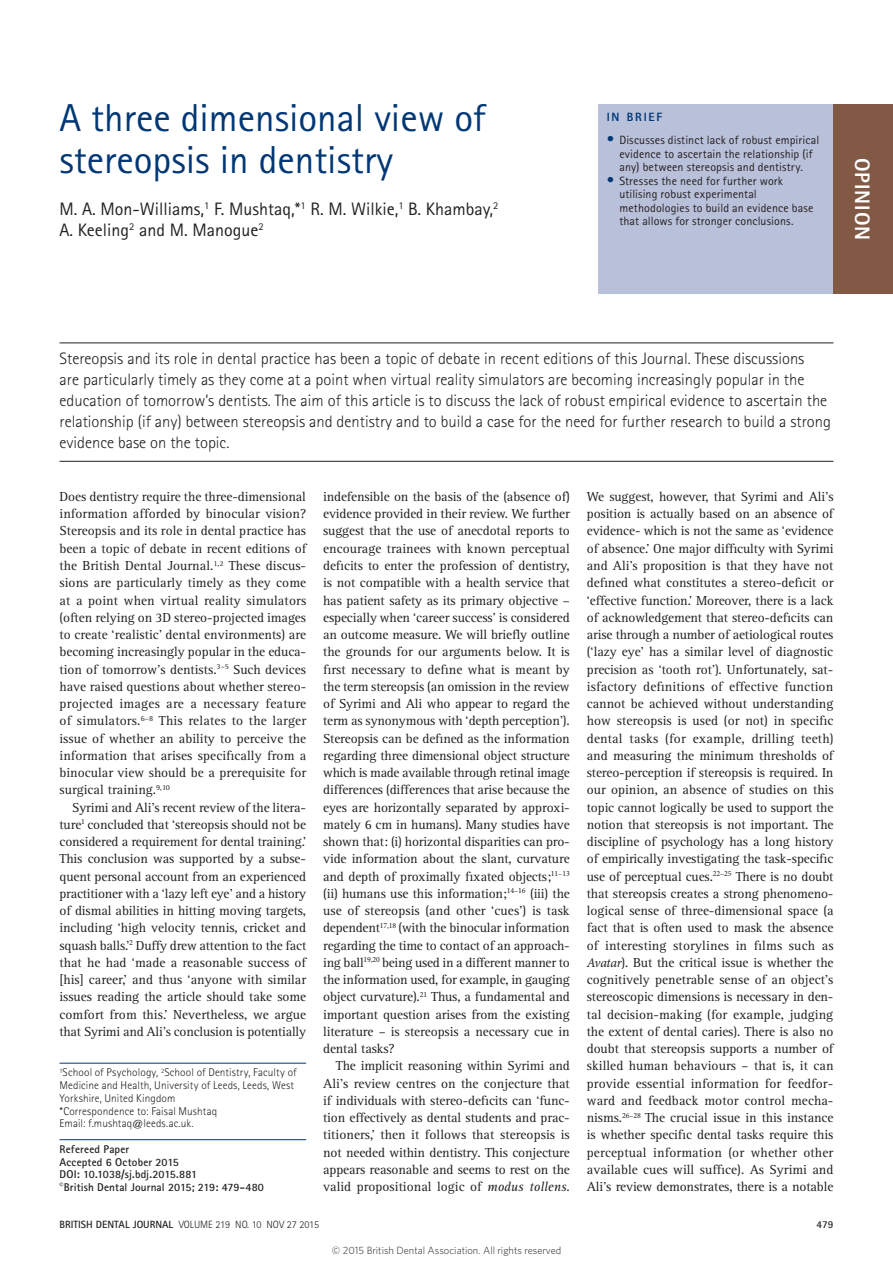
<style>
.page{position:relative;width:893px;height:1263px;background:#fff}
.page>*{position:absolute;margin:0;border:0;box-sizing:border-box;transform-origin:0 0}
.head{font:39px "Rotis Sans Serif Std";color:#013775}
.page_header_-_side{font:800 21px "Rotis Sans Serif Std";letter-spacing:.045em;color:#fff}
.author{font:18px/21px "Rotis Sans Serif Std";color:#231f20}
.abstract{font:300 16.5px/21px "Rotis Sans Serif Std";color:#231f20}
.body{font:13.5px/17.2px "Rotis Serif Std";letter-spacing:-.01em;color:#231f20;text-align:justify}
.body_fullout{font:13.5px/17.2px "Rotis Serif Std";color:#231f20;text-align:justify}
.in_brief{font:12px/13.5px "Rotis Sans Serif Std";letter-spacing:.01em;color:#231f20;text-align:center}
.t1{font:800 12px "Rotis Sans Serif Std";letter-spacing:.15em;color:#013775}
.author_biog{font:300 11.25px/12.8px "Rotis Sans Serif Std";letter-spacing:.01em;color:#231f20}
.article_details{font:700 11.25px/12.8px "Rotis Sans Serif Std";letter-spacing:.01em;color:#231f20}
.t2{font:300 10.5px "Whitney";color:#231f20}
.page_footer{font:300 10.5px "Rotis Sans Serif Std";color:#231f20}
.page_footer-2{font:700 10.5px "Rotis Sans Serif Std";color:#231f20}
.s1{font-size:15px;color:#013775}
.s2{font-family:"Minion Pro";font-style:italic}
.s3{font-style:italic}
.s4{font-weight:700}
</style>
<div class="page">
<div style="left:598px;top:104px;width:295px;height:190px;background:#b9c0d9"></div>
<div style="left:833px;top:104px;width:60px;height:190px;background:#825945"></div>
<hr style="left:60px;top:343px;width:773px;height:1px;background:#231f20">
<hr style="left:60px;top:461px;width:773px;height:1px;background:#231f20">
<hr style="left:60px;top:1063px;width:246px;height:1px;background:#013775">
<hr style="left:60px;top:1139px;width:246px;height:1px;background:#013775">
<p class="head" style="left:60px;top:95px;width:427px">A three dimensional view of</p>
<p class="t1" style="left:607px;top:109px;width:57px">IN BRIEF</p>
<p class="head" style="left:60px;top:137px;width:335px">stereopsis in dentistry</p>
<p class="author" style="left:60px;top:199px;width:440px">M. A. Mon-Williams,<sup>1</sup> F. Mushtaq,*<sup>1</sup> R. M. Wilkie,<sup>1</sup> B. Khambay,<sup>2<br></sup>A. Keeling<sup>2</sup> and M. Manogue<sup>2</sup></p>
<p class="in_brief" style="left:607px;top:133px;width:214px"><span class="s1">•</span> Discusses distinct lack of robust empirical evidence to ascertain the relationship (if any) between stereopsis and dentistry.</p>
<p class="in_brief" style="left:619px;top:174px;width:196px;text-align:left;text-indent:-13px"><span class="s1">•</span> Stresses the need for further work utilising robust experimental methodologies to build an evidence base that allows for stronger conclusions.</p>
<p class="page_header_-_side" style="left:876px;top:158px;width:84px;rotate:90deg">OPINION</p>
<p class="abstract" style="left:60px;top:348px;width:773px">Stereopsis and its role in dental practice has been a topic of debate in recent editions of this Journal. These discussions<br>are particularly timely as they come at a point when virtual reality simulators are becoming increasingly popular in the education of tomorrow’s dentists. The aim of this article is to discuss the lack of robust empirical evidence to ascertain the relationship (if any) between stereopsis and dentistry and to build a case for the need for further research to build a strong evidence base on the topic.</p>
<p class="body" style="left:587px;top:488px;width:248px">We suggest, however, that Syrimi and Ali’s position is actually based on an absence of evidence- which is not the same as ‘evidence of absence.’ One major difficulty with Syrimi and Ali’s proposition is that they have not defined what constitutes a stereo-deficit or ‘effective function.’ Moreover, there is a lack of acknowledgement that stereo-deficits can arise through a number of aetiological routes (‘lazy eye’ has a similar level of diagnostic precision as ‘tooth rot’). Unfortunately, sat&shy;isfactory definitions of effective function cannot be achieved without understanding how stereopsis is used (or not) in specific dental tasks (for example, drilling teeth) and measuring the minimum thresholds of stereo-perception if stereopsis is required. In our opinion, an absence of studies on this topic cannot logically be used to support the notion that stereopsis is not important. The discipline of psychology has a long history of empirically investigating the task-specific use of perceptual cues.<sup>22–25</sup> There is no doubt that stereopsis creates a strong phenomeno&shy;logical sense of three-dimensional space (a fact that is often used to mask the absence of interesting storylines in films such as <span class="s2">Avatar</span>). But the critical issue is whether the cognitively penetrable sense of an object’s stereoscopic dimensions is necessary in den&shy;tal decision-making (for example, judging the extent of dental caries). There is also no doubt that stereopsis supports a number of skilled human behaviours – that is, it can provide essential information for feedfor&shy;ward and feedback motor control mecha&shy;nisms.<sup>26–28</sup> The crucial issue in this instance is whether specific dental tasks require this perceptual information (or whether other available cues will suffice). As Syrimi and Ali’s review demonstrates, there is a notable</p>
<p class="body" style="left:323px;top:488px;width:248px">indefensible on the basis of the (absence of) evidence provided in their review. We further suggest that the use of anecdotal reports to encourage trainees with known perceptual deficits to enter the profession of dentistry, is not compatible with a health service that has patient safety as its primary objective – especially when ‘career success’ is considered an outcome measure. We will briefly outline the grounds for our arguments below. It is first necessary to define what is meant by the term stereopsis (an omission in the review of Syrimi and Ali who appear to regard the term as synonymous with ‘depth perception’).<br>Stereopsis can be defined as the information regarding three dimensional object structure which is made available through retinal image differences (differences that arise because the eyes are horizontally separated by approxi&shy;mately 6 cm in humans). Many studies have shown that: (i) horizontal disparities can pro&shy;vide information about the slant, curvature and depth of proximally fixated objects;<sup>11–13 </sup>(ii) humans use this information;<sup>14–16</sup> (iii) the use of stereopsis (and other ‘cues’) is task dependent<sup>17,18</sup> (with the binocular information regarding the time to contact of an approach&shy;ing ball<sup>19,20</sup> being used in a different manner to the information used, for example, in gauging object curvature).<sup>21</sup> Thus, a fundamental and important question arises from the existing literature – is stereopsis a necessary cue in dental tasks?</p>
<p class="body" style="left:323px;top:1057px;width:248px;text-indent:13px">The implicit reasoning within Syrimi and Ali’s review centres on the conjecture that if individuals with stereo-deficits can ‘func&shy;tion effectively as dental students and prac&shy;titioners,’ then it follows that stereopsis is not needed within dentistry. This conjecture appears reasonable and seems to rest on the valid propositional logic of <span class="s3">modus tollens</span>.</p>
<p class="body_fullout" style="left:60px;top:488px;width:248px">Does dentistry require the three-dimensional information afforded by binocular vision?<br>Stereopsis and its role in dental practice has been a topic of debate in recent editions of the British Dental Journal.<sup>1,2</sup> These discus&shy;sions are particularly timely as they come at a point when virtual reality simulators (often relying on 3D stereo-projected images to create ‘realistic’ dental environments) are becoming increasingly popular in the educa&shy;tion of tomorrow’s dentists.<sup>3–5</sup> Such devices have raised questions about whether stereo&shy;projected images are a necessary feature of simulators.<sup>6–8</sup> This relates to the larger issue of whether an ability to perceive the information that arises specifically from a binocular view should be a prerequisite for surgical training.<sup>9,10</sup></p>
<p class="body" style="left:60px;top:799px;width:248px;text-indent:13px">Syrimi and Ali’s recent review of the litera&shy;ture<sup>1</sup> concluded that ‘stereopsis should not be considered a requirement for dental training.’ This conclusion was supported by a subse&shy;quent personal account from an experienced practitioner with a ‘lazy left eye’ and a history of dismal abilities in hitting moving targets, including ‘high velocity tennis, cricket and squash balls.’<sup>2</sup> Duffy drew attention to the fact that he had ‘made a reasonable success of [his] career,’ and thus ‘anyone with similar issues reading the article should take some comfort from this.’ Nevertheless, we argue that Syrimi and Ali’s conclusion is potentially</p>
<p class="author_biog" style="left:60px;top:1066px;width:239px"><sup>1</sup>School of Psychology, <sup>2</sup>School of Dentistry, Faculty of Medicine and Health, University of Leeds, Leeds, West Yorkshire, United Kingdom<br>*Correspondence to: Faisal Mushtaq<br>Email: f.mushtaq@leeds.ac.uk.</p>
<p class="article_details" style="left:60px;top:1142px;width:206px">Refereed Paper<br>Accepted 6 October 2015<br>DOI: 10.1038/sj.bdj.2015.881<br><sup>©</sup>British Dental Journal 2015; 219: 479-480</p>
<p class="page_footer" style="left:60px;top:1218px;width:261px"><span class="s4">BRITISH DENTAL JOURNAL</span> VOLUME 219 NO. 10 NOV 27 2015</p>
<p class="page_footer-2" style="left:816px;top:1217px;width:18px">479</p>
<p class="t2" style="left:332px;top:1243px;width:231px">© 2015 British Dental Association. All rights reserved</p>
</div>
